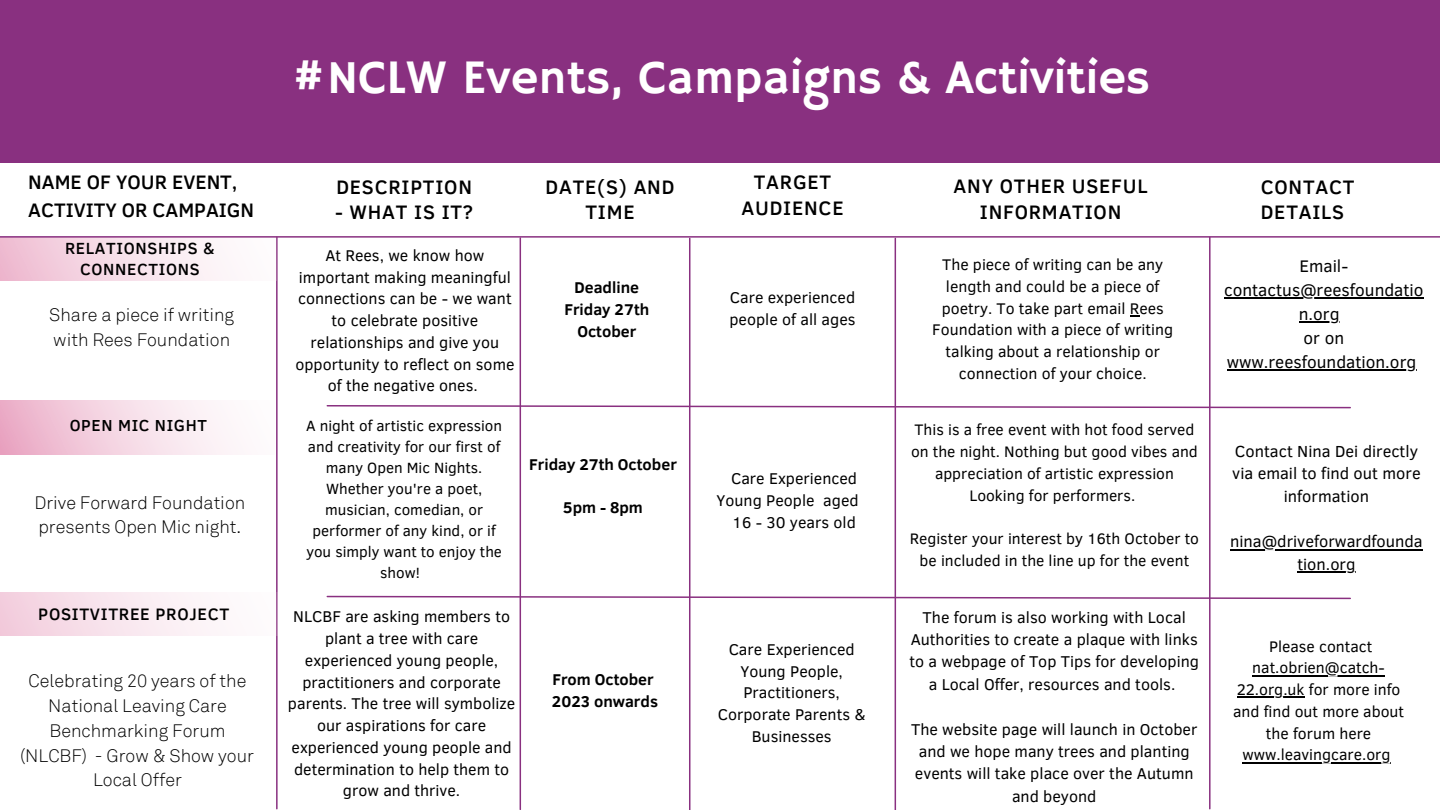
<style>
.page{position:relative;width:1440px;height:810px;background:#fff}
.page>*{position:absolute;margin:0;border:0;box-sizing:border-box;transform-origin:0 0}
.t1{font:48px "Hammersmith One";color:#fff}
.t2{font:500 20px/25.5px "Clear Sans";letter-spacing:.04em;color:#000;text-align:center}
.t3{font:500 20px/27.8px "Clear Sans";color:#000}
.t4{font:300 18px/24.8px "Akkurat";color:#000}
.t5{font:17.2px/24px "Clear Sans";color:#000;text-align:center}
.t6{font:500 17px "Clear Sans";letter-spacing:.04em;color:#000}
.t7{font:500 16.6px/21px "Clear Sans";letter-spacing:.04em;color:#000;text-align:center}
.t8{font:16.4px/22.7px "Clear Sans";color:#000;text-align:center}
.t9{font:500 16.3px "Clear Sans";letter-spacing:.04em;color:#000}
.t10{font:16.1px/22.4px "Clear Sans";color:#000;text-align:center}
.t11{font:16px/21.8px "Clear Sans";color:#000;text-align:center}
.t12{font:700 16px "Clear Sans";color:#000}
.t13{font:15.8px/21.8px "Clear Sans";color:#000;text-align:center}
.t14{font:15.7px/21.8px "Clear Sans";color:#000;text-align:center}
.t15{font:15.6px/21.7px "Clear Sans";color:#000;text-align:center}
.t16{font:15.2px/21px "Clear Sans";color:#000;text-align:center}
</style>
<div class="page">
<div style="left:0;top:0;width:1440px;height:163px;background:#893080"></div>
<hr style="left:520px;top:238px;width:1px;height:571px;background:#893080">
<hr style="left:276px;top:237px;width:2px;height:572px;background:#893080">
<hr style="left:689px;top:238px;width:1px;height:572px;background:#893080">
<hr style="left:895px;top:238px;width:1px;height:572px;background:#893080">
<hr style="left:1209px;top:237px;width:2px;height:572px;background:#893080">
<div style="left:0;top:238px;width:276px;height:42px;background:linear-gradient(to right,#efbfd3,#fff)"></div>
<hr style="left:0;top:236px;width:1440px;height:2px;background:#893080">
<div style="left:0;top:401px;width:274px;height:53px;background:linear-gradient(to right,#ecafc9,#fff)"></div>
<div style="left:0;top:592px;width:277px;height:44px;background:linear-gradient(to right,#f3cfdf,#fff)"></div>
<svg style="left:1130px;top:315px;width:9px;height:2px"></svg>
<hr style="left:1224px;top:297px;width:200px;height:2px;background:#000">
<hr style="left:1299px;top:321px;width:41px;height:2px;background:#000">
<hr style="left:1227px;top:369px;width:189px;height:2px;background:#000">
<svg style="left:326px;top:404px;width:1025px;height:5px"></svg>
<svg style="left:326px;top:595px;width:1025px;height:5px"></svg>
<hr style="left:1230px;top:549px;width:193px;height:1px;background:#000">
<hr style="left:1297px;top:572px;width:59px;height:1px;background:#000">
<hr style="left:1252px;top:675px;width:133px;height:1px;background:#000">
<hr style="left:1237px;top:697px;width:68px;height:1px;background:#000">
<hr style="left:1242px;top:762px;width:149px;height:1px;background:#000">
<p class="t1" style="left:291px;top:50px;width:861px">#NCLW Events, Campaigns &amp; Activities</p>
<p class="t3" style="left:28px;top:167px;width:228px">NAME OF YOUR EVENT,<br>ACTIVITY OR CAMPAIGN</p>
<p class="t2" style="left:336px;top:173px;width:137px">DESCRIPTION</p>
<p class="t2" style="left:335px;top:199px;width:140px">- WHAT IS IT?</p>
<p class="t7" style="left:65px;top:237px;width:151px">RELATIONSHIPS &amp;<br>CONNECTIONS</p>
<p class="t4" style="left:49px;top:302px;width:187px">Share a piece if writing with Rees Foundation</p>
<p class="t9" style="left:70px;top:413px;width:139px">OPEN MIC NIGHT</p>
<p class="t4" style="left:34px;top:490px;width:212px">Drive Forward Foundation presents Open Mic night.</p>
<p class="t6" style="left:38px;top:602px;width:193px">POSITVITREE PROJECT</p>
<p class="t4" style="left:20px;top:668px;width:236px;text-align:center">Celebrating 20 years of the<br>National Leaving Care<br>Benchmarking Forum (NLCBF) - Grow &amp; Show your</p>
<p class="t4" style="left:93px;top:767px;width:90px">Local Offer</p>
<p class="t11" style="left:295px;top:243px;width:221px">At Rees, we know how important making meaningful connections can be - we want to celebrate positive relationships and give you opportunity to reflect on some of the negative ones.</p>
<p class="t16" style="left:306px;top:414px;width:197px">A night of artistic expression and creativity for our first of many Open Mic Nights.</p>
<p class="t16" style="left:306px;top:477px;width:197px">Whether you're a poet, musician, comedian, or performer of any kind, or if you simply want to enjoy the show!</p>
<p class="t11" style="left:288px;top:605px;width:229px">NLCBF are asking members to plant a tree with care experienced young people, practitioners and corporate parents. The tree will symbolize our aspirations for care experienced young people and determination to help them to grow and thrive.</p>
<p class="t2" style="left:546px;top:173px;width:130px">DATE(S) AND<br>TIME</p>
<p class="t2" style="left:741px;top:168px;width:104px">TARGET<br>AUDIENCE</p>
<p class="t2" style="left:954px;top:172px;width:195px">ANY OTHER USEFUL<br>INFORMATION</p>
<p class="t2" style="left:1261px;top:173px;width:95px;text-align:left">CONTACT<br>DETAILS</p>
<p class="t12" style="left:575px;top:276px;width:66px">Deadline</p>
<p class="t12" style="left:564px;top:298px;width:86px">Friday 27th</p>
<p class="t12" style="left:577px;top:320px;width:60px">October</p>
<p class="t11" style="left:729px;top:286px;width:128px;text-align:left">Care experienced people of all ages</p>
<p class="t12" style="left:529px;top:452px;width:149px">Friday 27th October</p>
<p class="t12" style="left:563px;top:496px;width:81px">5pm - 8pm</p>
<p class="t11" style="left:717px;top:467px;width:144px;text-align:right">Care Experienced<br>Young People aged<br>16 - 30 years old</p>
<p class="t12" style="left:552px;top:668px;width:103px">From October</p>
<p class="t12" style="left:552px;top:690px;width:108px">2023 onwards</p>
<p class="t11" style="left:718px;top:638px;width:149px">Care Experienced<br>Young People,<br>Practitioners,<br>Corporate Parents &amp;<br>Businesses</p>
<p class="t13" style="left:932px;top:253px;width:242px">The piece of writing can be any length and could be a piece of poetry. To take part email Rees<br>Foundation with a piece of writing talking about a relationship or connection of your choice.</p>
<p class="t5" style="left:1224px;top:253px;width:201px">Email&shy;contactus@reesfoundatio n.org</p>
<p class="t5" style="left:1227px;top:325px;width:191px">or on www.reesfoundation.org</p>
<p class="t15" style="left:911px;top:418px;width:288px">This is a free event with hot food served on the night. Nothing but good vibes and appreciation of artistic expression Looking for performers.</p>
<p class="t15" style="left:910px;top:527px;width:291px">Register your interest by 16th October to be included in the line up for the event</p>
<p class="t10" style="left:909px;top:605px;width:291px">The forum is also working with Local Authorities to create a plaque with links to a webpage of Top Tips for developing a Local Offer, resources and tools.</p>
<p class="t10" style="left:911px;top:717px;width:288px">The website page will launch in October and we hope many trees and planting events will take place over the Autumn and beyond</p>
<p class="t8" style="left:1232px;top:439px;width:190px">Contact Nina Dei directly via email to find out more information</p>
<p class="t8" style="left:1230px;top:529px;width:194px">nina@driveforwardfounda tion.org</p>
<p class="t14" style="left:1233px;top:634px;width:173px">Please contact nat.obrien@catch-<br>22.org.uk for more info and find out more about the forum here www.leavingcare.org</p>
</div>
